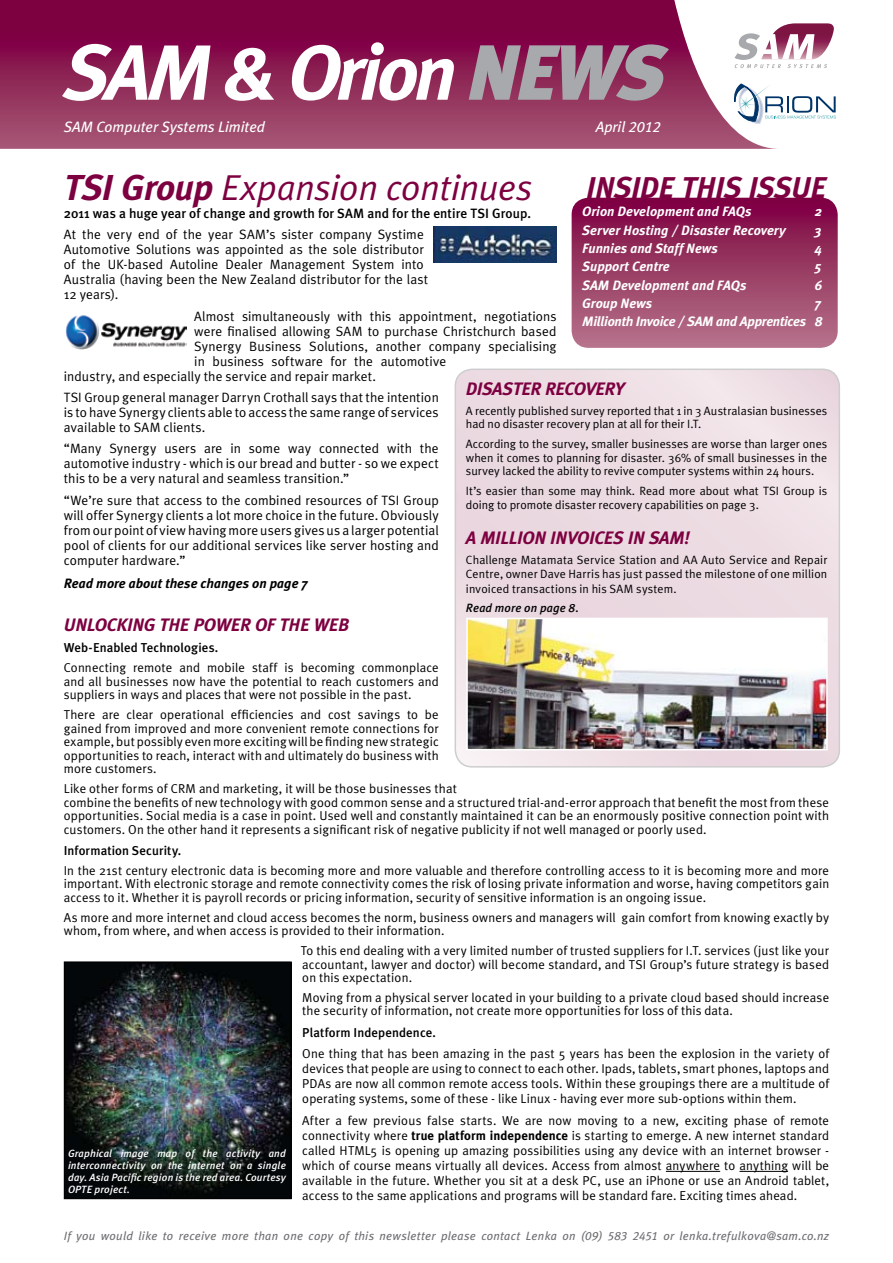
<style>
.page{position:relative;width:893px;height:1263px;background:#fff}
.page>*{position:absolute;margin:0;border:0;box-sizing:border-box;transform-origin:0 0}
.t1{font:italic 700 78px "Meta Plus";letter-spacing:-.05em;color:#fff}
.t2{font:italic 36px "Meta Plus";letter-spacing:-.005em;color:#7d0040}
.t3{font:italic 700 30px "Meta Plus";letter-spacing:-.02em;color:#7d0040}
.t4{font:italic 700 18px "Meta Plus";letter-spacing:-.02em;color:#7d0040}
.t5{font:italic 15px "Meta Plus";color:#fff}
.t6{font:13.5px/15px "Meta Plus";letter-spacing:.01em;color:#000;text-align:justify}
.t7{font:italic 700 13.5px "Meta Plus";color:#fff}
.t8{font:500 13.5px "Meta Plus";letter-spacing:.005em;color:#000}
.t9{font:italic 700 13.5px/18.3px "Meta Plus";letter-spacing:-.02em;color:#fff;text-align:right}
.t10{font:italic 700 13.5px "Meta Plus";letter-spacing:.005em;color:#000}
.t11{font:12.9px/13.5px "Meta Plus";letter-spacing:.01em;color:#000;text-align:justify}
.t12{font:500 12.9px "Meta Plus";letter-spacing:.005em;color:#000}
.t13{font:12px/13.5px "Meta Plus";letter-spacing:.01em;color:#000}
.t14{font:italic 12px "Meta Plus";letter-spacing:.02em;color:#6d6f71}
.t15{font:italic 500 12px "Meta Plus";letter-spacing:.015em;color:#000}
.t16{font:italic 500 10.5px/12px "Meta Plus";letter-spacing:.015em;color:#fff;text-align:justify}
.s1{font-weight:900;color:#a7a9ac}
.s2{font-family:"Meta Plus Book Caps"}
.s3{font-weight:700}
</style>
<div class="page">
<div style="left:455px;top:369px;width:384px;height:398px;background:#ecdce2;border-radius:17px"></div>
<div style="left:455px;top:369px;width:385px;height:398px;border:2px solid #000;border-radius:17px"></div>
<svg style="left:0;top:0;width:777px;height:149px;background:#953260"></svg>
<svg style="left:734px;top:84px;width:102px;height:39px"></svg>
<hr style="left:666px;top:1171px;width:54px;height:1px;background:#000">
<hr style="left:739px;top:1171px;width:49px;height:1px;background:#000">
<svg style="left:572px;top:198px;width:266px;height:150px;background:#9a3d66"></svg>
<svg style="left:734px;top:23px;width:100px;height:45px"></svg>
<img style="left:434px;top:227px;width:123px;height:36px">
<img style="left:65px;top:315px;width:122px;height:34px">
<img style="left:66px;top:963px;width:224px;height:234px">
<div style="left:64px;top:961px;width:228px;height:238px;border:1px solid #000"></div>
<img style="left:469px;top:621px;width:356px;height:126px">
<div style="left:466px;top:618px;width:362px;height:132px;border:2px solid #fff"></div>
<h1 class="t1" style="left:64px;top:27px;width:603px">SAM &amp; Orion <span class="s1">NEWS</span></h1>
<p class="t5" style="left:64px;top:118px;width:203px">SAM Computer Systems Limited</p>
<p class="t5" style="left:596px;top:118px;width:67px">April <span class="s2">2012</span></p>
<h2 class="t2" style="left:64px;top:166px;width:470px"><span class="s3">TSI Group</span> Expansion continues</h2>
<h3 class="t3" style="left:586px;top:170px;width:242px">INSIDE THIS ISSUE</h3>
<p class="t7" style="left:582px;top:204px;width:171px">Orion Development and FAQs</p>
<p class="t7" style="left:815px;top:204px;width:9px">2</p>
<p class="t7" style="left:582px;top:222px;width:206px">Server Hosting / Disaster Recovery</p>
<p class="t7" style="left:815px;top:222px;width:8px">3</p>
<p class="t7" style="left:582px;top:240px;width:137px">Funnies and StaffNews</p>
<p class="t7" style="left:815px;top:240px;width:9px">4</p>
<p class="t7" style="left:582px;top:259px;width:89px">Support Centre</p>
<p class="t7" style="left:815px;top:259px;width:8px">5</p>
<p class="t7" style="left:582px;top:277px;width:166px">SAM Development and FAQs</p>
<p class="t7" style="left:815px;top:277px;width:9px">6</p>
<p class="t7" style="left:582px;top:296px;width:71px">Group News</p>
<p class="t8" style="left:64px;top:205px;width:469px">2011 was a huge year of change and growth for SAM and for the entire TSI Group.</p>
<p class="t6" style="left:64px;top:227px;width:366px;text-align:left">At the very end of the year SAM’s sister company Systime Automotive Solutions was appointed as the sole distributor of the UK-based Autoline Dealer Management System into Australia (having been the New Zealand distributor for the last 12 years).</p>
<p class="t6" style="left:194px;top:308px;width:364px">Almost simultaneously with this appointment, negotiations</p>
<p class="t6" style="left:194px;top:323px;width:364px">were finalised allowing SAM to purchase Christchurch based</p>
<p class="t6" style="left:194px;top:338px;width:364px">Synergy Business Solutions, another company specialising</p>
<p class="t6" style="left:194px;top:353px;width:254px">in business software for the automotive</p>
<p class="t6" style="left:64px;top:368px;width:314px">industry, and especially the service and repair market.</p>
<p class="t6" style="left:64px;top:390px;width:377px">TSI Group general manager Darryn Crothall says that the intention is to have Synergy clients able to access the same range of services available to SAM clients.</p>
<p class="t6" style="left:64px;top:441px;width:376px">“Many Synergy users are in some way connected with the automotive industry - which is our bread and butter - so we expect this to be a very natural and seamless transition.”</p>
<p class="t6" style="left:64px;top:492px;width:376px">“We’re sure that access to the combined resources of TSI Group will offer Synergy clients a lot more choice in the future. Obviously from our point of view having more users gives us a larger potential pool of clients for our additional services like server hosting and computer hardware.”</p>
<p class="t10" style="left:64px;top:575px;width:246px">Read more about these changes on page 7</p>
<h3 class="t4" style="left:64px;top:614px;width:287px">Unlo cking the Power of the Web</h3>
<p class="t12" style="left:64px;top:640px;width:156px">Web-Enabled Technologies.</p>
<p class="t11" style="left:64px;top:661px;width:377px">Connecting remote and mobile staff is becoming commonplace and all businesses now have the potential to reach customers and suppliers in ways and places that were not possible in the past.</p>
<p class="t11" style="left:64px;top:708px;width:377px">There are clear operational efficiencies and cost savings to be gained from improved and more convenient remote connections for example, but possibly even more exciting will be finding new strategic opportunities to reach, interact with and ultimately do business with more customers.</p>
<p class="t11" style="left:64px;top:782px;width:767px;text-align:left">Like other forms of CRM and marketing, it will be those businesses that<br>combine the benefits of new technology with good common sense and a structured trial-and-error approach that benefit the most from these opportunities. Social media is a case in point. Used well and constantly maintained it can be an enormously positive connection point with customers. On the other hand it represents a significant risk of negative publicity if not well managed or poorly used.</p>
<p class="t12" style="left:64px;top:843px;width:119px">Information Security.</p>
<p class="t11" style="left:64px;top:863px;width:767px">In the 21st century electronic data is becoming more and more valuable and therefore controlling access to it is becoming more and more important. With electronic storage and remote connectivity comes the risk of losing private information and worse, having competitors gain access to it. Whether it is payroll records or pricing information, security of sensitive information is an ongoing issue.</p>
<p class="t11" style="left:64px;top:910px;width:767px">As more and more internet and cloud access becomes the norm, business owners and managers will gain comfort from knowing exactly by whom, from where, and when access is provided to their information.</p>
<p class="t11" style="left:301px;top:944px;width:530px">To this end dealing with a very limited number of trusted suppliers for I.T. services (just like your accountant, lawyer and doctor) will become standard, and TSI Group’s future strategy is based on this expectation.</p>
<p class="t11" style="left:302px;top:990px;width:528px">Moving from a physical server located in your building to a private cloud based should increase the security of information, not create more opportunities for loss of this data.</p>
<p class="t12" style="left:302px;top:1025px;width:135px">Platform Independence.</p>
<p class="t11" style="left:302px;top:1046px;width:528px;line-height:15px">One thing that has been amazing in the past 5 years has been the explosion in the variety of devices that people are using to connect to each other. Ipads, tablets, smart phones, laptops and PDAs are now all common remote access tools. Within these groupings there are a multitude of operating systems, some of these - like Linux - having ever more sub-options within them.</p>
<p class="t11" style="left:302px;top:1112px;width:528px;line-height:15px">After a few previous false starts. We are now moving to a new, exciting phase of remote connectivity where <span class="s3">true platform independence</span> is starting to emerge. A new internet standard called HTML5 is opening up amazing possibilities using any device with an internet browser - which of course means virtually all devices. Access from almost anywhere to anything will be available in the future. Whether you sit at a desk PC, use an iPhone or use an Android tablet, access to the same applications and programs will be standard fare. Exciting times ahead.</p>
<p class="t9" style="left:582px;top:294px;width:242px">7<br>Millionth Invoice / SAM and Apprentices 8</p>
<h3 class="t4" style="left:466px;top:378px;width:160px">Disas ter Recover y</h3>
<p class="t13" style="left:466px;top:404px;width:363px">A recently published survey reported that 1 in 3 Australasian businesses had no disaster recovery plan at all for their I.T.</p>
<p class="t13" style="left:466px;top:437px;width:363px;text-align:justify">According to the survey, smaller businesses are worse than larger ones when it comes to planning for disaster. 36% of small businesses in the survey lacked the ability to revive computer systems within 24 hours.</p>
<p class="t13" style="left:466px;top:484px;width:363px">It’s easier than some may think. Read more about what TSI Group is doing to promote disaster recovery capabilities on page 3.</p>
<h3 class="t4" style="left:466px;top:527px;width:225px">A million invoices in SAM!</h3>
<p class="t13" style="left:466px;top:553px;width:363px">Challenge Matamata Service Station and AA Auto Service and Repair<br>Centre, owner Dave Harris has just passed the milestone of one million</p>
<p class="t13" style="left:466px;top:581px;width:212px">invoiced transactions in his SAM system.</p>
<p class="t15" style="left:466px;top:601px;width:115px">Read more on page 8.</p>
<p class="t16" style="left:68px;top:1147px;width:219px">Graphical image map of the activity and interconnectivity on the internet on a single day. Asia Pacific region is the red area. Courtesy OPTE project.</p>
<p class="t14" style="left:64px;top:1228px;width:767px">If you would like to receive more than one copy of this newsletter please contact Lenka on <span class="s2">(09) 583 2451</span> or lenka.trefulkova@sam.co.nz</p>
</div>
